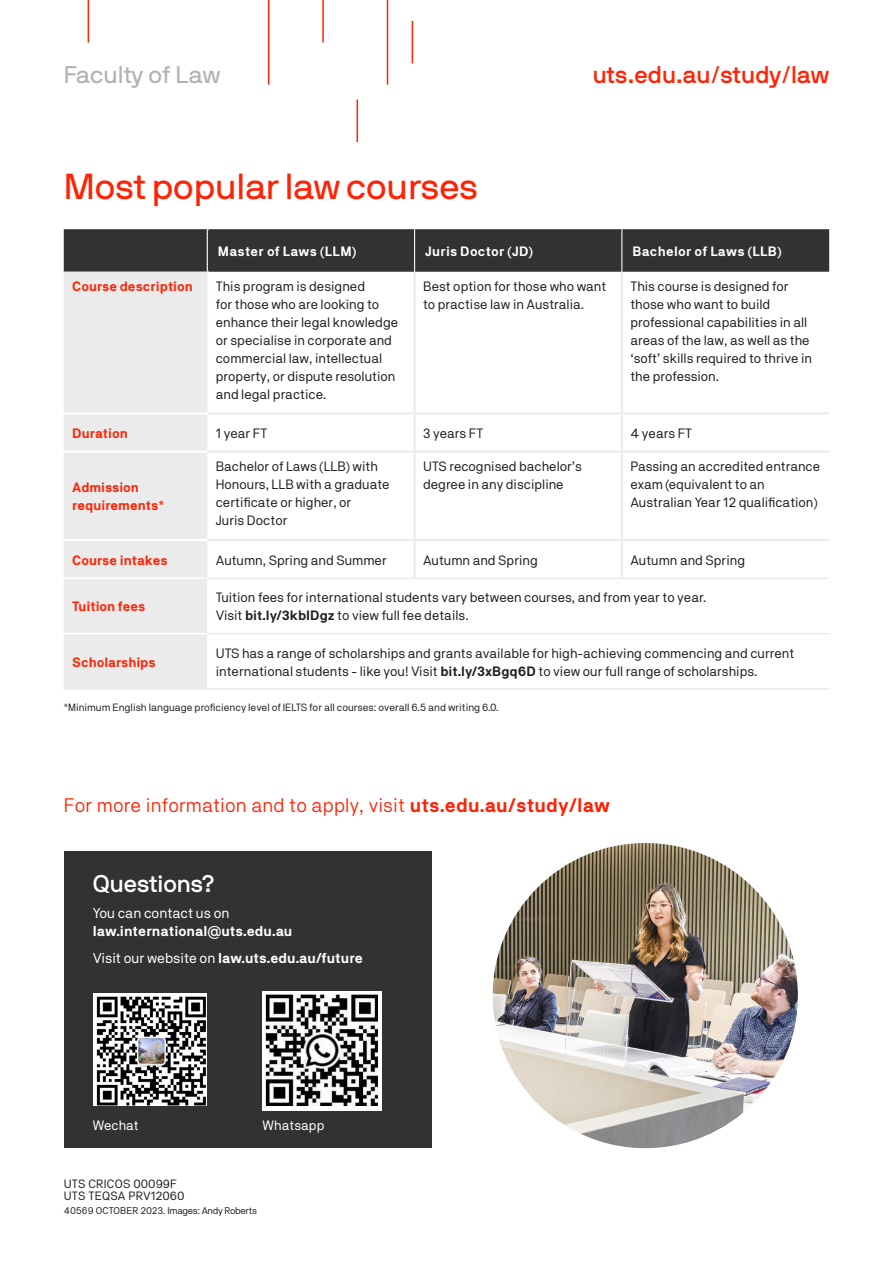
<style>
.page{position:relative;width:893px;height:1263px;background:#fff}
.page>*{position:absolute;margin:0;border:0;box-sizing:border-box;transform-origin:0 0}
.Intro{font:36px "NB International Pro";color:#ff2305}
.Sub_Heading_2_-_Blue{font:500 24px "NB International Pro";letter-spacing:.005em;color:#ff2305}
.Cover_title_107pt{font:24px "NB International Pro";letter-spacing:.01em;color:#b2b2b2}
.Sub_Heading_2_-_Blue-2{font:500 24px "NB International Pro";color:#fff}
.Sub_Heading_2_-_Blue-3{font:19.5px "NB Akademie";letter-spacing:.005em;color:#ff2305}
.Body_Text{font:700 14.25px/18px "NB Akademie";color:#fff}
.Body_smaller{font:13.5px/18px "NB Akademie";color:#231f20}
.Course_Table_Body_Text{font:13.5px/18px "NB Akademie";color:#231f20}
.Course_Table_Body_Text-2{font:700 13.5px/18px "NB Akademie";color:#ff2305}
.Course_Table_Subheading{font:700 13.5px "NB Akademie";letter-spacing:.02em;color:#fff}
.Course_Table_Body_Text-3{font:13.5px "NB Akademie";color:#fff}
.Cricos_code_-_7pt{font:12px "NB Akademie";letter-spacing:.005em;color:#231f20}
.Fine_Print{font:10.5px "NB Akademie";color:#231f20}
.Cricos_code_-_7pt-2{font:9.75px "NB Akademie";letter-spacing:-.03em;color:#231f20}
.s1{font-weight:700}
.s2{font-weight:400}
</style>
<div class="page">
<hr style="left:387px;top:0;width:1px;height:85px;background:#ff2305">
<hr style="left:268px;top:0;width:1px;height:85px;background:#ff2305">
<hr style="left:322px;top:0;width:2px;height:43px;background:#ff2305">
<hr style="left:88px;top:0;width:1px;height:43px;background:#ff2305">
<hr style="left:357px;top:99px;width:1px;height:43px;background:#ff2305">
<hr style="left:412px;top:21px;width:1px;height:42px;background:#ff2305">
<img style="left:493px;top:843px;width:305px;height:305px;border-radius:153px">
<div style="left:64px;top:272px;width:143px;height:306px;background:#ebebeb"></div>
<div style="left:64px;top:579px;width:143px;height:109px;background:#ebebeb"></div>
<div style="left:64px;top:229px;width:765px;height:43px;background:#323232"></div>
<hr style="left:414px;top:229px;width:1px;height:43px;background:#fff">
<hr style="left:621px;top:229px;width:1px;height:43px;background:#fff">
<hr style="left:64px;top:412px;width:143px;height:2px;background:#fff">
<hr style="left:64px;top:450px;width:143px;height:3px;background:#fff">
<hr style="left:64px;top:539px;width:143px;height:2px;background:#fff">
<hr style="left:64px;top:633px;width:143px;height:1px;background:#fff">
<hr style="left:207px;top:633px;width:208px;height:1px;background:#ebebeb">
<hr style="left:415px;top:633px;width:207px;height:1px;background:#ebebeb">
<hr style="left:622px;top:633px;width:207px;height:1px;background:#ebebeb">
<hr style="left:207px;top:412px;width:208px;height:2px;background:#ebebeb">
<hr style="left:415px;top:412px;width:207px;height:2px;background:#ebebeb">
<hr style="left:622px;top:412px;width:207px;height:2px;background:#ebebeb">
<hr style="left:207px;top:450px;width:208px;height:3px;background:#ebebeb">
<hr style="left:415px;top:450px;width:207px;height:3px;background:#ebebeb">
<hr style="left:622px;top:450px;width:207px;height:3px;background:#ebebeb">
<hr style="left:207px;top:539px;width:208px;height:2px;background:#ebebeb">
<hr style="left:415px;top:539px;width:207px;height:2px;background:#ebebeb">
<hr style="left:622px;top:539px;width:207px;height:2px;background:#ebebeb">
<hr style="left:207px;top:578px;width:208px;height:1px;background:#ebebeb">
<hr style="left:415px;top:578px;width:207px;height:1px;background:#ebebeb">
<hr style="left:622px;top:578px;width:207px;height:1px;background:#ebebeb">
<hr style="left:207px;top:688px;width:208px;height:2px;background:#ebebeb">
<hr style="left:415px;top:688px;width:207px;height:2px;background:#ebebeb">
<hr style="left:622px;top:688px;width:207px;height:2px;background:#ebebeb">
<hr style="left:64px;top:688px;width:143px;height:2px;background:#ebebeb">
<hr style="left:414px;top:272px;width:2px;height:140px;background:#ebebeb">
<hr style="left:621px;top:272px;width:2px;height:140px;background:#ebebeb">
<hr style="left:414px;top:414px;width:2px;height:36px;background:#ebebeb">
<hr style="left:621px;top:414px;width:2px;height:36px;background:#ebebeb">
<hr style="left:414px;top:453px;width:2px;height:86px;background:#ebebeb">
<hr style="left:621px;top:453px;width:2px;height:86px;background:#ebebeb">
<hr style="left:414px;top:541px;width:2px;height:37px;background:#ebebeb">
<hr style="left:621px;top:541px;width:2px;height:37px;background:#ebebeb">
<div style="left:64px;top:851px;width:368px;height:297px;background:#323232"></div>
<img style="left:94px;top:993px;width:113px;height:113px">
<div style="left:262px;top:991px;width:120px;height:119px;background:#fff"></div>
<img style="left:266px;top:994px;width:111px;height:112px">
<p class="Cover_title_107pt" style="left:64px;top:61px;width:158px">Faculty of Law</p>
<p class="Intro" style="left:64px;top:166px;width:416px">Most popular law courses</p>
<p class="Sub_Heading_2_-_Blue" style="left:593px;top:61px;width:238px">uts.edu.au/study/law</p>
<p class="Course_Table_Subheading" style="left:218px;top:243px;width:140px">Master of Laws (LLM)</p>
<p class="Course_Table_Subheading" style="left:425px;top:243px;width:109px">Juris Doctor (JD)</p>
<p class="Course_Table_Subheading" style="left:632px;top:243px;width:150px">Bachelor of Laws (LLB)</p>
<p class="Course_Table_Body_Text-2" style="left:72px;top:277px;width:122px">Course description</p>
<p class="Body_smaller" style="left:216px;top:277px;width:184px">This program is designed<br>for those who are looking to enhance their legal knowledge or specialise in corporate and commercial law, intellectual property, or dispute resolution and legal practice.</p>
<p class="Body_smaller" style="left:423px;top:277px;width:185px">Best option for those who want to practise law in Australia.</p>
<p class="Body_smaller" style="left:630px;top:277px;width:183px">This course is designed for those who want to build professional capabilities in all areas of the law, as well as the ‘soft’ skills required to thrive in the profession.</p>
<p class="Course_Table_Body_Text-2" style="left:72px;top:424px;width:57px">Duration</p>
<p class="Body_smaller" style="left:216px;top:424px;width:53px">1 year FT</p>
<p class="Body_smaller" style="left:423px;top:424px;width:62px">3 years FT</p>
<p class="Body_smaller" style="left:630px;top:424px;width:63px">4 years FT</p>
<p class="Course_Table_Body_Text-2" style="left:72px;top:478px;width:93px">Admission requirements*</p>
<p class="Body_smaller" style="left:216px;top:457px;width:175px">Bachelor of Laws (LLB) with<br>Honours, LLB with a graduate certificate or higher, or<br>Juris Doctor</p>
<p class="Body_smaller" style="left:423px;top:457px;width:160px">UTS recognised bachelor’s degree in any discipline</p>
<p class="Body_smaller" style="left:630px;top:457px;width:191px">Passing an accredited entrance exam (equivalent to an<br>Australian Year 12 qualification)</p>
<p class="Course_Table_Body_Text-2" style="left:72px;top:551px;width:97px">Course intakes</p>
<p class="Body_smaller" style="left:216px;top:551px;width:172px">Autumn, Spring and Summer</p>
<p class="Body_smaller" style="left:423px;top:551px;width:116px">Autumn and Spring</p>
<p class="Body_smaller" style="left:630px;top:551px;width:116px">Autumn and Spring</p>
<p class="Course_Table_Body_Text-2" style="left:72px;top:597px;width:75px">Tuition fees</p>
<p class="Course_Table_Body_Text" style="left:216px;top:588px;width:492px">Tuition fees for international students vary between courses, and from year to year.<br>Visit <span class="s1">bit.ly/3kbIDgz</span> to view full fee details.</p>
<p class="Course_Table_Body_Text-2" style="left:72px;top:653px;width:85px">Scholarships</p>
<p class="Course_Table_Body_Text" style="left:216px;top:644px;width:580px">UTS has a range of scholarships and grants available for high-achieving commencing and current international students - like you! Visit <span class="s1">bit.ly/3xBgq6D</span> to view our full range of scholarships.</p>
<p class="Fine_Print" style="left:64px;top:701px;width:436px">*Minimum English language proficiency level of IELTS for all courses: overall 6.5 and writing 6.0.</p>
<p class="Sub_Heading_2_-_Blue-3" style="left:64px;top:794px;width:548px">For more information and to apply, visit <span class="s1">uts.edu.au/study/law</span></p>
<p class="Sub_Heading_2_-_Blue-2" style="left:93px;top:870px;width:123px">Questions?</p>
<p class="Body_Text" style="left:93px;top:904px;width:201px"><span class="s2">You can contact us on </span>law.international@uts.edu.au</p>
<p class="Body_Text" style="left:93px;top:948px;width:272px"><span class="s2">Visit our website on</span> law.uts.edu.au/future</p>
<p class="Course_Table_Body_Text-3" style="left:93px;top:1117px;width:47px">Wechat</p>
<p class="Course_Table_Body_Text-3" style="left:262px;top:1117px;width:63px">Whatsapp</p>
<p class="Cricos_code_-_7pt" style="left:64px;top:1176px;width:115px">UTS CRICOS 00099F</p>
<p class="Cricos_code_-_7pt" style="left:64px;top:1189px;width:122px">UTS TEQSA PRV12060</p>
<p class="Cricos_code_-_7pt-2" style="left:64px;top:1205px;width:195px">40569 OCTOBER 2023. Images: Andy Roberts</p>
</div>
